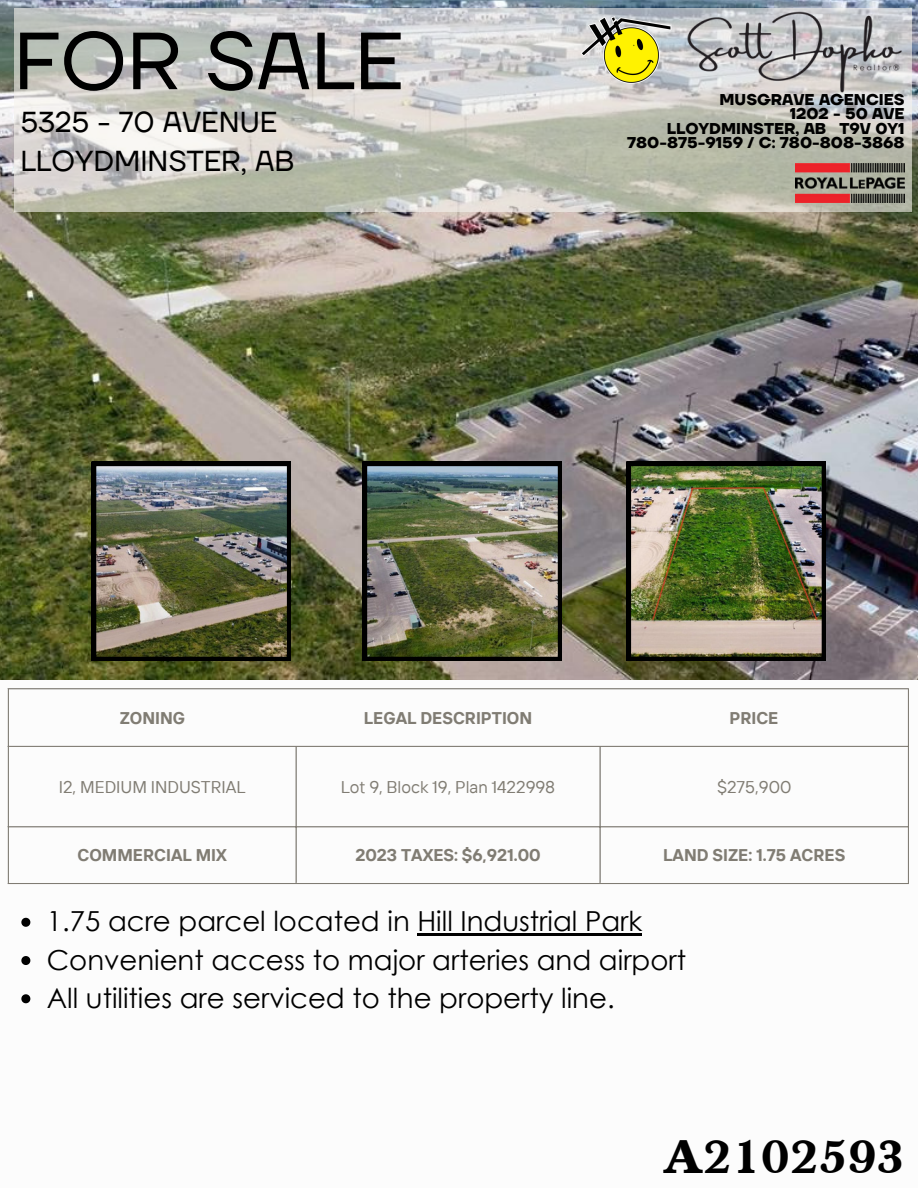
<style>
.page{position:relative;width:918px;height:1188px;background:#fff}
.page>*{position:absolute;margin:0;border:0;box-sizing:border-box;transform-origin:0 0}
.t1{font:80.85px "TT Firs Neue";color:#000}
.t2{font:48.9px "Baskerville";color:#000}
.t3{font:28.8px/38.2px "TT Firs Neue";color:#000}
.t4{font:27.6px "Century Gothic";color:#000}
.t5{font:700 16.95px "TT Interphases";color:#807c73}
.t6{font:16.95px "TT Interphases";color:#807c73}
.t7{font:700 15.6px "TT Firs Neue";color:#000}
</style>
<div class="page">
<hr style="left:8px;top:689px;width:1px;height:194px;background:#807c73">
<hr style="left:296px;top:747px;width:1px;height:136px;background:#807c73">
<hr style="left:599px;top:747px;width:2px;height:136px;background:#807c73">
<hr style="left:908px;top:689px;width:1px;height:194px;background:#807c73">
<hr style="left:8px;top:688px;width:901px;height:1px;background:#807c73">
<hr style="left:8px;top:746px;width:901px;height:1px;background:#807c73">
<hr style="left:8px;top:826px;width:901px;height:1px;background:#807c73">
<hr style="left:8px;top:883px;width:901px;height:1px;background:#807c73">
<img style="left:0;top:0;width:918px;height:679px">
<svg style="left:14px;top:8px;width:897px;height:203px;background:#c9c9c2"></svg>
<img style="left:579px;top:8px;width:94px;height:84px">
<img style="left:795px;top:164px;width:109px;height:38px">
<img style="left:680px;top:0;width:229px;height:164px">
<img style="left:92px;top:462px;width:199px;height:199px">
<img style="left:363px;top:462px;width:199px;height:199px">
<img style="left:627px;top:462px;width:199px;height:199px">
<svg style="left:21px;top:918px;width:9px;height:9px"></svg>
<hr style="left:417px;top:934px;width:225px;height:2px;background:#000">
<svg style="left:21px;top:956px;width:9px;height:9px"></svg>
<svg style="left:21px;top:994px;width:9px;height:9px"></svg>
<p class="t1" style="left:14px;top:12px;width:392px">FOR SALE</p>
<p class="t3" style="left:20px;top:104px;width:276px">5325 - 70 AVENUE<br>LLOYDMINSTER, AB</p>
<p class="t7" style="left:720px;top:90px;width:187px">MUSGRAVE AGENCIES</p>
<p class="t7" style="left:790px;top:104px;width:116px">1202 - 50 AVE</p>
<p class="t7" style="left:667px;top:119px;width:239px">LLOYDMINSTER, AB T9V 0Y1</p>
<p class="t7" style="left:627px;top:134px;width:279px">780-875-9159 / C: 780-808-3868</p>
<p class="t5" style="left:120px;top:707px;width:67px">ZONING</p>
<p class="t5" style="left:364px;top:707px;width:170px">LEGAL DESCRIPTION</p>
<h1 class="t5" style="left:729px;top:707px;width:51px">PRICE</h1>
<h3 class="t6" style="left:59px;top:776px;width:188px">I2, MEDIUM INDUSTRIAL</h3>
<p class="t6" style="left:341px;top:776px;width:216px">Lot 9, Block 19, Plan 1422998</p>
<p class="t6" style="left:717px;top:776px;width:76px">$275,900</p>
<p class="t5" style="left:78px;top:844px;width:151px">COMMERCIAL MIX</p>
<p class="t5" style="left:355px;top:844px;width:187px">2023 TAXES: $6,921.00</p>
<p class="t5" style="left:663px;top:844px;width:184px">LAND SIZE: 1.75 ACRES</p>
<p class="t4" style="left:47px;top:904px;width:597px">1.75 acre parcel located in Hill Industrial Park</p>
<p class="t4" style="left:47px;top:942px;width:641px">Convenient access to major arteries and airport</p>
<h2 class="t4" style="left:47px;top:980px;width:569px">All utilities are serviced to the property line.</h2>
<p class="t2" style="left:663px;top:1137px;width:241px">A2102593</p>
</div>
